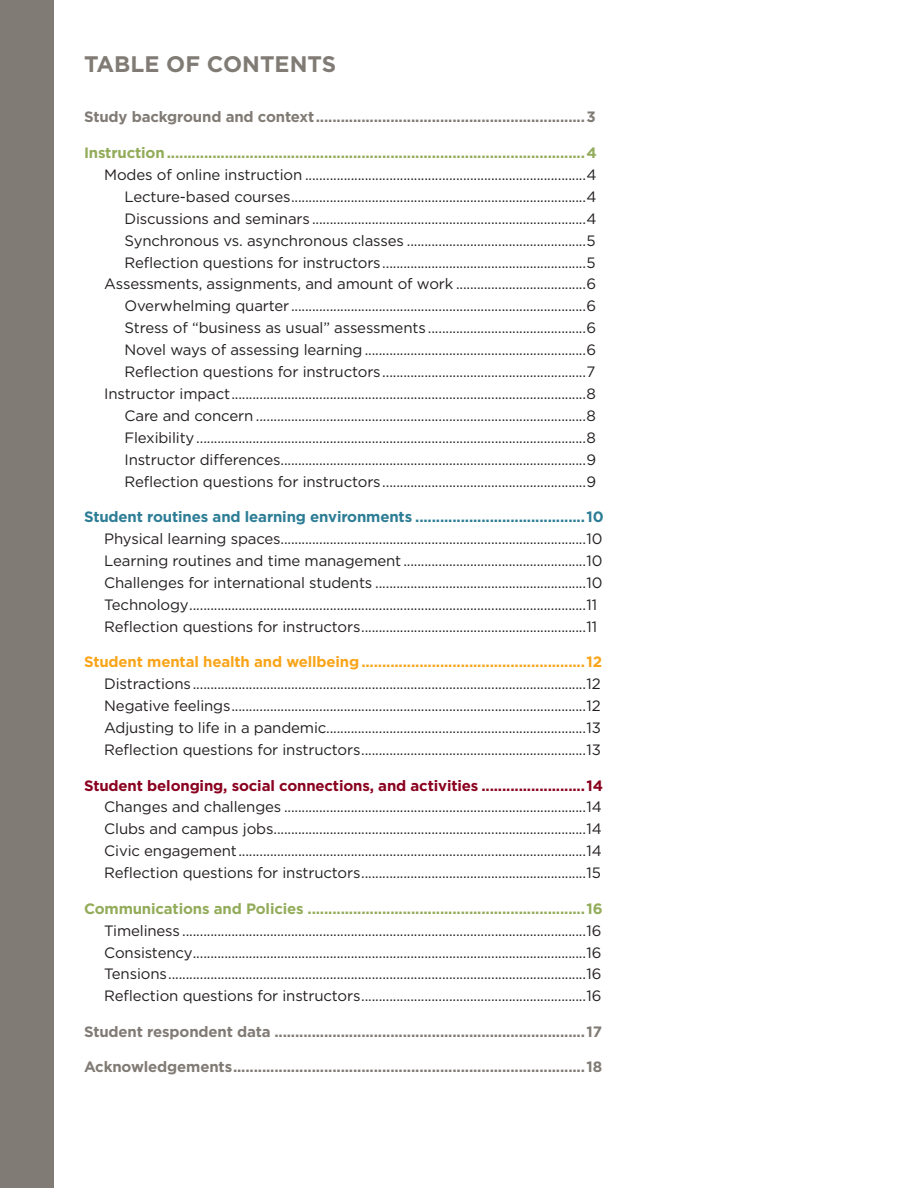
<style>
.page{position:relative;width:918px;height:1188px;background:#fff}
.page>*{position:absolute;margin:0;border:0;box-sizing:border-box;transform-origin:0 0}
.Maroon_Header{font:700 22.5px "Gotham";color:#817b75}
.Tabs{font:15px "Gotham";letter-spacing:-.01em;color:#231f20}
.Tabs_Indent{font:15px "Gotham";letter-spacing:-.01em;color:#231f20}
.Tabs-2{font:700 15px "Gotham";letter-spacing:-.01em;color:#817b75}
.Tabs-3{font:700 15px "Gotham";letter-spacing:-.01em;color:#93ac5a}
.Tabs-4{font:700 15px "Gotham";letter-spacing:-.01em;color:#f9a51b}
.Tabs-5{font:700 15px "Gotham";letter-spacing:-.01em;color:#2d7d96}
.Tabs-6{font:700 15px "Gotham";letter-spacing:-.01em;color:#8a011f}
</style>
<div class="page">
<div style="left:0;top:0;width:54px;height:1188px;background:#817b75"></div>
<p class="Maroon_Header" style="left:84px;top:49px;width:254px">TABLE OF CONTENTS</p>
<p class="Tabs-2" style="left:84px;top:107px;width:513px">Study background and context.................................................................3</p>
<p class="Tabs-3" style="left:84px;top:143px;width:514px">Instruction.....................................................................................................4</p>
<p class="Tabs" style="left:104px;top:165px;width:494px">Modes of online instruction ................................................................................4</p>
<p class="Tabs_Indent" style="left:124px;top:187px;width:474px">Lecture-based courses....................................................................................4</p>
<p class="Tabs_Indent" style="left:124px;top:209px;width:474px">Discussions and seminars ..............................................................................4</p>
<p class="Tabs_Indent" style="left:124px;top:231px;width:473px">Synchronous vs. asynchronous classes ...................................................5</p>
<p class="Tabs_Indent" style="left:124px;top:253px;width:473px">Reflection questions for instructors..........................................................5</p>
<p class="Tabs" style="left:104px;top:275px;width:493px">Assessments, assignments, and amount of work .....................................6</p>
<p class="Tabs_Indent" style="left:124px;top:297px;width:473px">Overwhelming quarter ....................................................................................6</p>
<p class="Tabs_Indent" style="left:124px;top:318px;width:473px">Stress of “business as usual” assessments .............................................6</p>
<p class="Tabs_Indent" style="left:124px;top:340px;width:473px">Novel ways of assessing learning...............................................................6</p>
<p class="Tabs_Indent" style="left:124px;top:362px;width:472px">Reflection questions for instructors..........................................................7</p>
<p class="Tabs" style="left:104px;top:384px;width:493px">Instructor impact.....................................................................................................8</p>
<p class="Tabs_Indent" style="left:124px;top:406px;width:473px">Care and concern ..............................................................................................8</p>
<p class="Tabs_Indent" style="left:124px;top:428px;width:473px">Flexibility...............................................................................................................8</p>
<p class="Tabs_Indent" style="left:124px;top:450px;width:473px">Instructor differences.......................................................................................9</p>
<p class="Tabs_Indent" style="left:124px;top:472px;width:473px">Reflection questions for instructors..........................................................9</p>
<p class="Tabs-5" style="left:84px;top:507px;width:521px">Student routines and learning environments .........................................10</p>
<p class="Tabs" style="left:104px;top:529px;width:500px">Physical learning spaces.......................................................................................10</p>
<p class="Tabs" style="left:104px;top:551px;width:500px">Learning routines and time management ....................................................10</p>
<p class="Tabs" style="left:104px;top:573px;width:500px">Challenges for international students ............................................................10</p>
<p class="Tabs" style="left:104px;top:595px;width:494px">Technology.................................................................................................................11</p>
<p class="Tabs" style="left:104px;top:617px;width:494px">Reflection questions for instructors................................................................11</p>
<p class="Tabs-4" style="left:84px;top:652px;width:520px">Student mental health and wellbeing......................................................12</p>
<p class="Tabs" style="left:104px;top:674px;width:498px">Distractions................................................................................................................12</p>
<p class="Tabs" style="left:104px;top:696px;width:498px">Negative feelings.....................................................................................................12</p>
<p class="Tabs" style="left:104px;top:718px;width:498px">Adjusting to life in a pandemic..........................................................................13</p>
<p class="Tabs" style="left:104px;top:740px;width:498px">Reflection questions for instructors................................................................13</p>
<p class="Tabs-6" style="left:84px;top:775px;width:521px">Student belonging, social connections, and activities .........................14</p>
<p class="Tabs" style="left:104px;top:798px;width:499px">Changes and challenges ......................................................................................14</p>
<p class="Tabs" style="left:104px;top:819px;width:499px">Clubs and campus jobs.........................................................................................14</p>
<p class="Tabs" style="left:104px;top:841px;width:499px">Civic engagement ...................................................................................................14</p>
<p class="Tabs" style="left:104px;top:863px;width:498px">Reflection questions for instructors................................................................15</p>
<p class="Tabs-3" style="left:84px;top:898px;width:520px">Communications and Policies ...................................................................16</p>
<p class="Tabs" style="left:104px;top:921px;width:499px">Timeliness ...................................................................................................................16</p>
<p class="Tabs" style="left:104px;top:943px;width:499px">Consistency................................................................................................................16</p>
<p class="Tabs" style="left:104px;top:965px;width:499px">Tensions.......................................................................................................................16</p>
<p class="Tabs" style="left:104px;top:986px;width:499px">Reflection questions for instructors................................................................16</p>
<p class="Tabs-2" style="left:84px;top:1022px;width:519px">Student respondent data ...........................................................................17</p>
<p class="Tabs-2" style="left:84px;top:1057px;width:520px">Acknowledgements.....................................................................................18</p>
</div>
